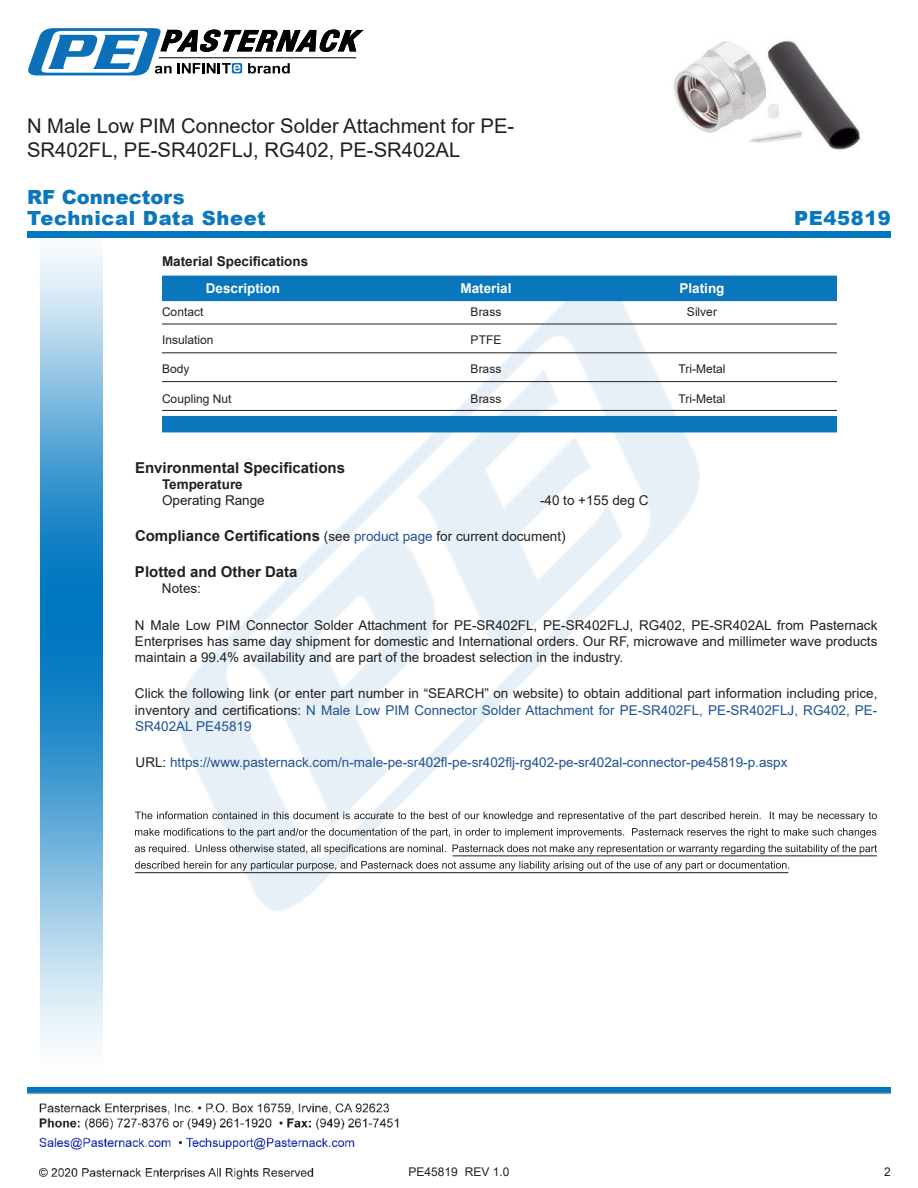
<style>
.page{position:relative;width:918px;height:1188px;background:#fff}
.page>*{position:absolute;margin:0;border:0;box-sizing:border-box;transform-origin:0 0}
.t1{font:20.25px/24.3px "Arial";color:#221f1f}
.t2{font:900 19.5px/20.4px "Arial";letter-spacing:.03em;color:#0a77bd}
.t3{font:700 15px "Arial";color:#221f1f}
.t4{font:13.5px/16.2px "Arial";color:#221f1f;text-align:justify}
.t5{font:13.5px "Arial";color:#1f5392}
.t6{font:700 13.5px "Arial";color:#221f1f}
.t7{font:700 13.5px "Arial";color:#fff}
.t8{font:12px "Arial";color:#221f1f}
.s1{font-weight:400;font-size:13.5px}
.s2{font-weight:400;font-size:13.5px;color:#1f5392}
.s3{color:#1f5392}
.s4{color:#221f1f}
</style>
<div class="page">
<img style="left:39px;top:1103px;width:360px;height:77px">
<img style="left:102px;top:248px;width:719px;height:722px">
<img style="left:40px;top:237px;width:62px;height:811px">
<img style="left:27px;top:1088px;width:864px;height:7px">
<div style="left:27px;top:231px;width:864px;height:6px;background:#0177c0"></div>
<svg style="left:28px;top:28px;width:336px;height:47px"></svg>
<div style="left:162px;top:276px;width:675px;height:25px;background:#0a77bd"></div>
<hr style="left:162px;top:324px;width:675px;height:1px;background:#221f1f">
<hr style="left:162px;top:353px;width:675px;height:1px;background:#221f1f">
<hr style="left:162px;top:381px;width:675px;height:1px;background:#221f1f">
<hr style="left:162px;top:410px;width:675px;height:1px;background:#221f1f">
<div style="left:162px;top:416px;width:675px;height:16px;background:#0a77bd"></div>
<svg style="left:135px;top:811px;width:742px;height:10px"></svg>
<svg style="left:135px;top:828px;width:741px;height:10px"></svg>
<svg style="left:135px;top:844px;width:742px;height:10px"></svg>
<svg style="left:135px;top:861px;width:654px;height:10px"></svg>
<hr style="left:453px;top:855px;width:424px;height:1px;background:#221f1f">
<hr style="left:135px;top:872px;width:653px;height:1px;background:#221f1f">
<img style="left:674px;top:40px;width:188px;height:110px">
<h1 class="t1" style="left:27px;top:116px;width:489px">N Male Low PIM Connector Solder Attachment for PE-<br>SR402FL, PE-SR402FLJ, RG402, PE-SR402AL</h1>
<h2 class="t2" style="left:27px;top:187px;width:240px">RF Connectors<br>Technical Data Sheet</h2>
<p class="t6" style="left:162px;top:252px;width:148px">Material Speci昀椀cations</p>
<p class="t7" style="left:206px;top:279px;width:76px">Description</p>
<p class="t7" style="left:460px;top:279px;width:53px">Material</p>
<p class="t7" style="left:680px;top:279px;width:47px">Plating</p>
<p class="t8" style="left:162px;top:307px;width:43px">Contact</p>
<p class="t8" style="left:471px;top:307px;width:32px">Brass</p>
<p class="t8" style="left:687px;top:307px;width:31px">Silver</p>
<p class="t8" style="left:162px;top:336px;width:53px">Insulation</p>
<p class="t8" style="left:471px;top:336px;width:32px">PTFE</p>
<p class="t8" style="left:162px;top:364px;width:29px">Body</p>
<p class="t8" style="left:471px;top:364px;width:32px">Brass</p>
<p class="t8" style="left:679px;top:364px;width:48px">Tri-Metal</p>
<p class="t8" style="left:162px;top:395px;width:71px">Coupling Nut</p>
<p class="t8" style="left:471px;top:395px;width:32px">Brass</p>
<p class="t8" style="left:679px;top:395px;width:48px">Tri-Metal</p>
<h2 class="t2" style="left:794px;top:208px;width:98px">PE45819</h2>
<p class="t3" style="left:135px;top:457px;width:212px">Environmental Speci昀椀cations</p>
<p class="t6" style="left:162px;top:475px;width:82px">Temperature</p>
<p class="t4" style="left:162px;top:493px;width:104px">Operating Range</p>
<p class="t4" style="left:540px;top:493px;width:110px">-40 to +155 deg C</p>
<p class="t3" style="left:135px;top:525px;width:432px">Compliance Certi昀椀cations <span class="s1">(see</span> <span class="s2">product page</span> <span class="s1">for current document)</span></p>
<p class="t3" style="left:135px;top:561px;width:164px">Plotted and Other Data</p>
<p class="t4" style="left:162px;top:582px;width:41px">Notes:</p>
<p class="t4" style="left:135px;top:618px;width:744px">N Male Low PIM Connector Solder Attachment for PE-SR402FL, PE-SR402FLJ, RG402, PE-SR402AL from Pasternack Enterprises has same day shipment for domestic and International orders. Our RF, microwave and millimeter wave products maintain a 99.4% availability and are part of the broadest selection in the industry.</p>
<p class="t4" style="left:135px;top:687px;width:744px">Click the following link (or enter part number in “SEARCH” on website) to obtain additional part information including price, inventory and certi昀椀cations: <span class="s3">N Male Low PIM Connector Solder Attachment for PE-SR402FL, PE-SR402FLJ, RG402, PE-SR402AL PE45819</span></p>
<p class="t5" style="left:136px;top:753px;width:653px"><span class="s4">URL:</span> https://www.pasternack.com/n-male-pe-sr402昀氀-pe-sr402昀氀j-rg402-pe-sr402al-connector-pe45819-p.aspx</p>
<p class="t8" style="left:409px;top:1167px;width:102px">PE45819 REV 1.0</p>
<p class="t8" style="left:884px;top:1167px;width:8px">2</p>
</div>
